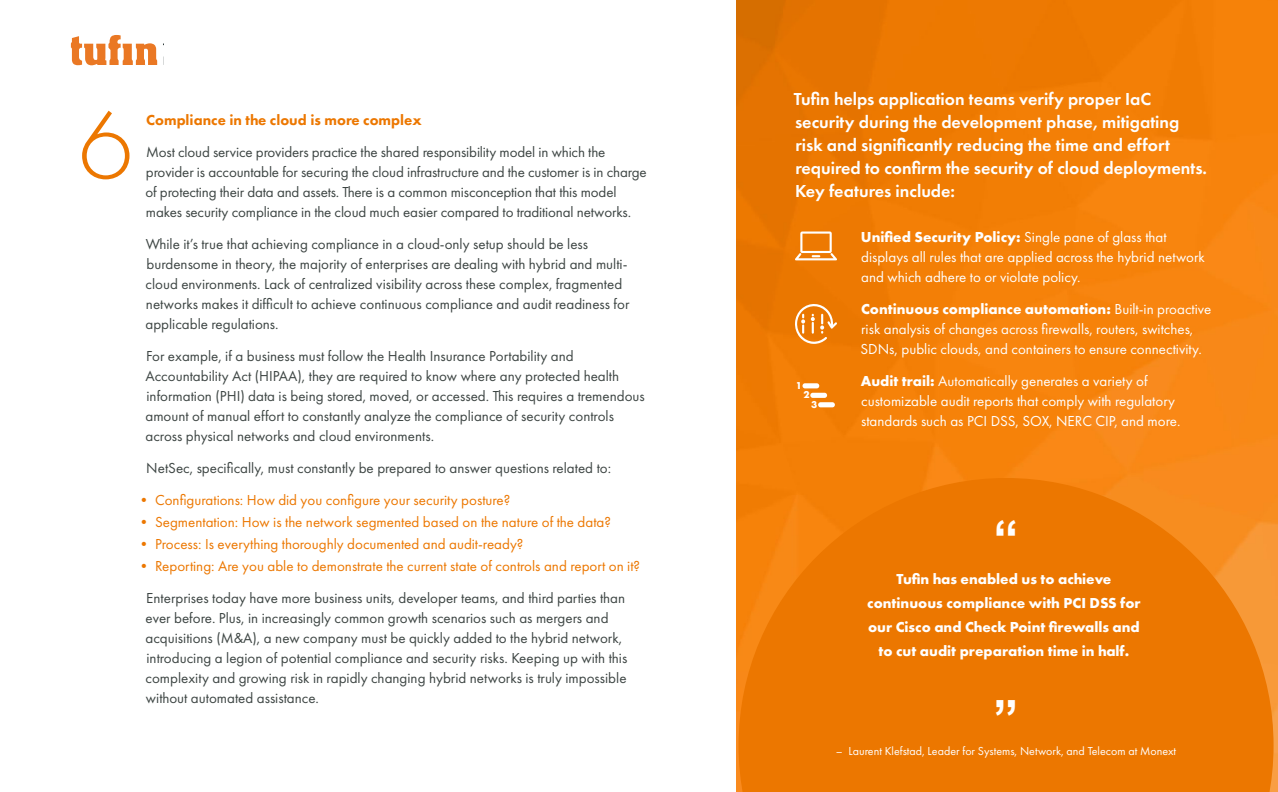
<style>
.page{position:relative;width:1278px;height:792px;background:#fff}
.page>*{position:absolute;margin:0;border:0;box-sizing:border-box;transform-origin:0 0}
.t1{font:300 100px "Futura PT";color:#ec7700}
.t2{font:700 50px "Arial";color:#fff}
.t3{font:600 18px/23px "Futura PT";color:#fff}
.t4{font:15px/20px "Futura PT";color:#3d4543}
.t5{font:15px/20px "Futura PT";color:#fff}
.t6{font:15px "Futura PT";color:#ec7700}
.t7{font:700 15px/24px "Futura PT";color:#fff;text-align:center}
.t8{font:800 15px "Futura PT";color:#ec7700}
.t9{font:12px "Futura PT";color:#fff}
.t10{font:700 10.4px "Futura PT";color:#fff}
.s1{font-weight:700}
</style>
<div class="page">
<img style="left:736px;top:0;width:542px;height:792px">
<svg style="left:71px;top:35px;width:86px;height:30px"></svg>
<svg style="left:739px;top:478px;width:535px;height:314px;background:#ed7a04"></svg>
<svg style="left:795px;top:232px;width:42px;height:28px"></svg>
<svg style="left:795px;top:302px;width:42px;height:42px;background:#ee9335"></svg>
<div style="left:803px;top:383px;width:16px;height:5px;background:#fff;border-radius:3px"></div>
<div style="left:810px;top:393px;width:17px;height:5px;background:#fff;border-radius:3px"></div>
<div style="left:818px;top:402px;width:17px;height:5px;background:#fff;border-radius:3px"></div>
<h1 class="t1" style="left:79px;top:88px;width:56px">6</h1>
<p class="t8" style="left:146px;top:111px;width:277px">Compliance in the cloud is more complex</p>
<p class="t4" style="left:145px;top:142px;width:503px">Most cloud service providers practice the shared responsibility model in which the provider is accountable for securing the cloud infrastructure and the customer is in charge of protecting their data and assets. There is a common misconception that this model makes security compliance in the cloud much easier compared to traditional networks.</p>
<p class="t4" style="left:145px;top:234px;width:486px">While it’s true that achieving compliance in a cloud-only setup should be less burdensome in theory, the majority of enterprises are dealing with hybrid and multi&shy;cloud environments. Lack of centralized visibility across these complex, fragmented networks makes it difficult to achieve continuous compliance and audit readiness for applicable regulations.</p>
<p class="t4" style="left:145px;top:346px;width:501px">For example, if a business must follow the Health Insurance Portability and Accountability Act (HIPAA), they are required to know where any protected health information (PHI) data is being stored, moved, or accessed. This requires a tremendous amount of manual effort to constantly analyze the compliance of security controls across physical networks and cloud environments.</p>
<p class="t4" style="left:146px;top:458px;width:466px">NetSec, specifically, must constantly be prepared to answer questions related to:</p>
<p class="t6" style="left:137px;top:492px;width:375px">• Configurations: How did you configure your security posture?</p>
<p class="t6" style="left:137px;top:514px;width:476px">• Segmentation: How is the network segmented based on the nature of the data?</p>
<p class="t6" style="left:137px;top:536px;width:388px">• Process: Is everything thoroughly documented and audit-ready?</p>
<p class="t6" style="left:137px;top:558px;width:505px">• Reporting: Are you able to demonstrate the current state of controls and report on it?</p>
<p class="t4" style="left:145px;top:588px;width:483px">Enterprises today have more business units, developer teams, and third parties than ever before. Plus, in increasingly common growth scenarios such as mergers and acquisitions (M&amp;A), a new company must be quickly added to the hybrid network, introducing a legion of potential compliance and security risks. Keeping up with this complexity and growing risk in rapidly changing hybrid networks is truly impossible without automated assistance.</p>
<p class="t3" style="left:794px;top:87px;width:415px">Tufin helps application teams verify proper IaC security during the development phase, mitigating risk and significantly reducing the time and effort required to confirm the security of cloud deployments.<br>Key features include:</p>
<p class="t5" style="left:861px;top:227px;width:346px"><span class="s1">Unified Security Policy:</span> Single pane of glass that displays all rules that are applied across the hybrid network and which adhere to or violate policy.</p>
<p class="t5" style="left:861px;top:299px;width:352px"><span class="s1">Continuous compliance automation:</span> Built-in proactive risk analysis of changes across firewalls, routers, switches,<br>SDNs, public clouds, and containers to ensure connectivity.</p>
<p class="t5" style="left:861px;top:371px;width:321px"><span class="s1">Audit trail:</span> Automatically generates a variety of customizable audit reports that comply with regulatory standards such as PCI DSS, SOX, NERC CIP, and more.</p>
<p class="t10" style="left:796px;top:378px;width:8px">1</p>
<p class="t10" style="left:803px;top:388px;width:8px">2</p>
<p class="t10" style="left:811px;top:397px;width:8px">3</p>
<h2 class="t2" style="left:994px;top:506px;width:26px">“</h2>
<p class="t7" style="left:867px;top:567px;width:275px">Tufin has enabled us to achieve continuous compliance with PCI DSS for our Cisco and Check Point firewalls and to cut audit preparation time in half.</p>
<h2 class="t2" style="left:994px;top:685px;width:26px">”</h2>
<p class="t9" style="left:836px;top:744px;width:342px">– Laurent Klefstad, Leader for Systems, Network, and Telecom at Monext</p>
</div>
